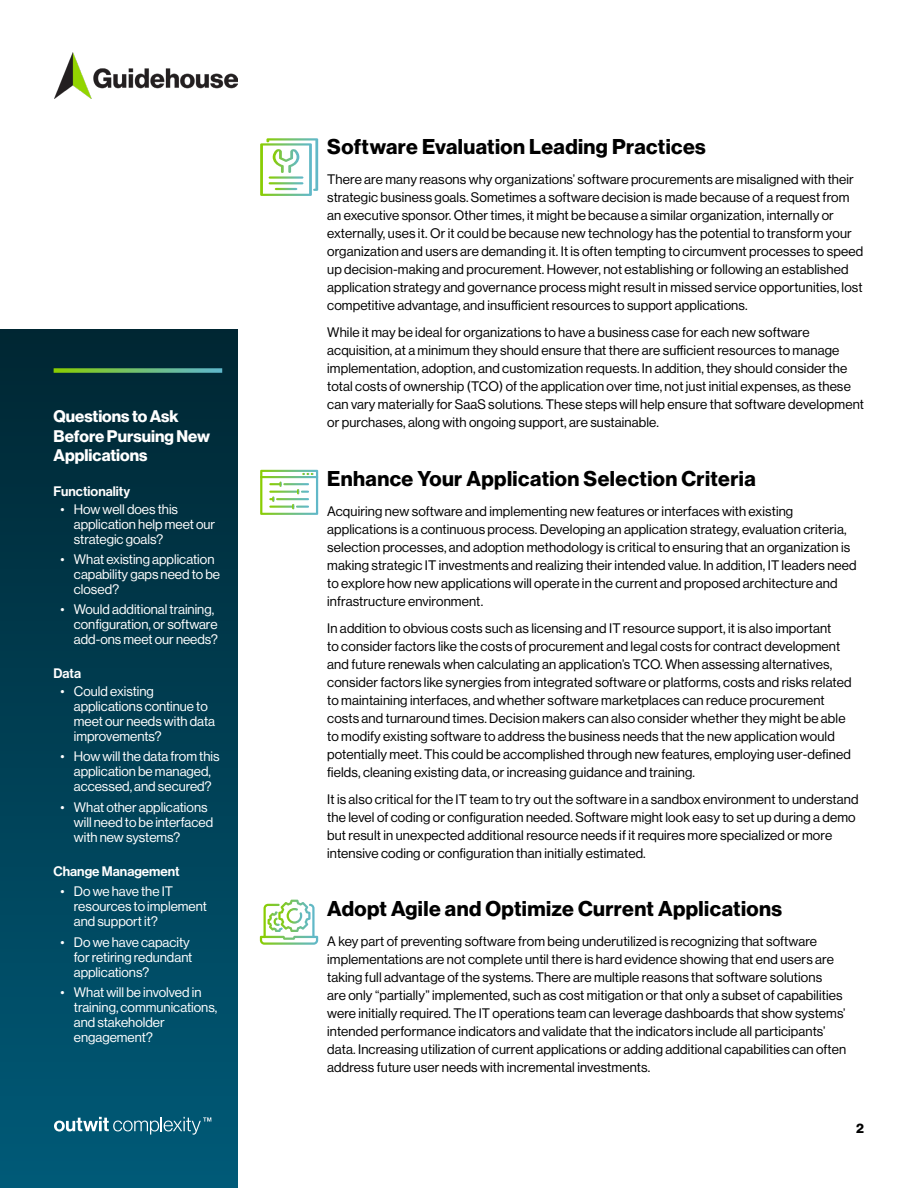
<style>
.page{position:relative;width:918px;height:1188px;background:#fff}
.page>*{position:absolute;margin:0;border:0;box-sizing:border-box;transform-origin:0 0}
.t1{font:21px "N Haas Grotesk DS Pro 75 Bd";letter-spacing:.02em;color:#000}
.t2{font:16.5px/19.5px "N Haas Grotesk DS Pro 75 Bd";color:#fff}
.t3{font:13.5px/18px "N Haas Grotesk DS Pro 55 Rg";letter-spacing:.01em;color:#000}
.t4{font:13.5px/15px "N Haas Grotesk DS Pro 55 Rg";color:#fff}
.t5{font:13.5px "N Haas Grotesk DS Pro 65 Md";color:#fff}
.t6{font:13.5px "N Haas Grotesk DS Pro 75 Bd";color:#000}
</style>
<div class="page">
<div style="left:0;top:329px;width:237px;height:859px;background:linear-gradient(to bottom,#002632,#005a78)"></div>
<svg style="left:54px;top:1117px;width:157px;height:18px;background:#3c7e93"></svg>
<svg style="left:54px;top:368px;width:168px;height:5px"></svg>
<img style="left:54px;top:52px;width:184px;height:47px">
<svg style="left:260px;top:900px;width:58px;height:45px"></svg>
<svg style="left:260px;top:138px;width:58px;height:58px"></svg>
<svg style="left:260px;top:470px;width:58px;height:45px"></svg>
<p class="t2" style="left:54px;top:407px;width:158px">Questions to Ask<br>Before Pursuing New<br>Applications</p>
<p class="t5" style="left:54px;top:483px;width:78px">Functionality</p>
<p class="t4" style="left:74px;top:502px;width:143px;text-indent:-14px">• How well does this application help meet our strategic goals?</p>
<p class="t4" style="left:74px;top:552px;width:148px;text-indent:-14px">• What existing application capability gaps need to be closed?</p>
<p class="t4" style="left:74px;top:602px;width:146px;text-indent:-14px">• Would additional training, configuration, or software add-ons meet our needs?</p>
<p class="t5" style="left:54px;top:666px;width:29px">Data</p>
<p class="t4" style="left:74px;top:684px;width:143px;text-indent:-14px">• Could existing applications continue to meet our needs with data improvements?</p>
<p class="t4" style="left:60px;top:749px;width:161px;text-align:center">• How will the data from this application be managed, accessed, and secured?</p>
<p class="t4" style="left:74px;top:800px;width:141px;text-indent:-14px">• What other applications will need to be interfaced with new systems?</p>
<p class="t5" style="left:54px;top:863px;width:128px">Change Management</p>
<p class="t4" style="left:74px;top:884px;width:135px;text-indent:-14px">• Do we have the IT resources to implement and support it?</p>
<p class="t4" style="left:74px;top:935px;width:120px;text-indent:-14px">• Do we have capacity for retiring redundant applications?</p>
<p class="t4" style="left:74px;top:985px;width:145px;text-indent:-14px">• What will be involved in training, communications, and stakeholder engagement?</p>
<h1 class="t1" style="left:327px;top:135px;width:380px">Software Evaluation Leading Practices</h1>
<p class="t3" style="left:327px;top:171px;width:537px">There are many reasons why organizations’ software procurements are misaligned with their strategic business goals. Sometimes a software decision is made because of a request from an executive sponsor. Other times, it might be because a similar organization, internally or externally, uses it. Or it could be because new technology has the potential to transform your organization and users are demanding it. It is often tempting to circumvent processes to speed up decision-making and procurement. However, not establishing or following an established application strategy and governance process might result in missed service opportunities, lost competitive advantage, and insufficient resources to support applications.</p>
<p class="t3" style="left:327px;top:324px;width:538px">While it may be ideal for organizations to have a business case for each new software acquisition, at a minimum they should ensure that there are sufficient resources to manage implementation, adoption, and customization requests. In addition, they should consider the total costs of ownership (TCO) of the application over time, not just initial expenses, as these can vary materially for SaaS solutions. These steps will help ensure that software development or purchases, along with ongoing support, are sustainable.</p>
<h1 class="t1" style="left:327px;top:466px;width:430px">Enhance Your Application Selection Criteria</h1>
<p class="t3" style="left:327px;top:502px;width:531px">Acquiring new software and implementing new features or interfaces with existing applications is a continuous process. Developing an application strategy, evaluation criteria, selection processes, and adoption methodology is critical to ensuring that an organization is making strategic IT investments and realizing their intended value. In addition, IT leaders need to explore how new applications will operate in the current and proposed architecture and infrastructure environment.</p>
<p class="t3" style="left:327px;top:619px;width:526px">In addition to obvious costs such as licensing and IT resource support, it is also important<br>to consider factors like the costs of procurement and legal costs for contract development and future renewals when calculating an application’s TCO. When assessing alternatives, consider factors like synergies from integrated software or platforms, costs and risks related to maintaining interfaces, and whether software marketplaces can reduce procurement costs and turnaround times. Decision makers can also consider whether they might be able to modify existing software to address the business needs that the new application would potentially meet. This could be accomplished through new features, employing user-defined fields, cleaning existing data, or increasing guidance and training.</p>
<p class="t3" style="left:327px;top:790px;width:533px">It is also critical for the IT team to try out the software in a sandbox environment to understand the level of coding or configuration needed. Software might look easy to set up during a demo but result in unexpected additional resource needs if it requires more specialized or more intensive coding or configuration than initially estimated.</p>
<h1 class="t1" style="left:327px;top:897px;width:456px">Adopt Agile and Optimize Current Applications</h1>
<p class="t3" style="left:327px;top:933px;width:521px">A key part of preventing software from being underutilized is recognizing that software implementations are not complete until there is hard evidence showing that end users are taking full advantage of the systems. There are multiple reasons that software solutions<br>are only “partially” implemented, such as cost mitigation or that only a subset of capabilities were initially required. The IT operations team can leverage dashboards that show systems’ intended performance indicators and validate that the indicators include all participants’ data. Increasing utilization of current applications or adding additional capabilities can often address future user needs with incremental investments.</p>
<p class="t6" style="left:856px;top:1120px;width:9px">2</p>
</div>
